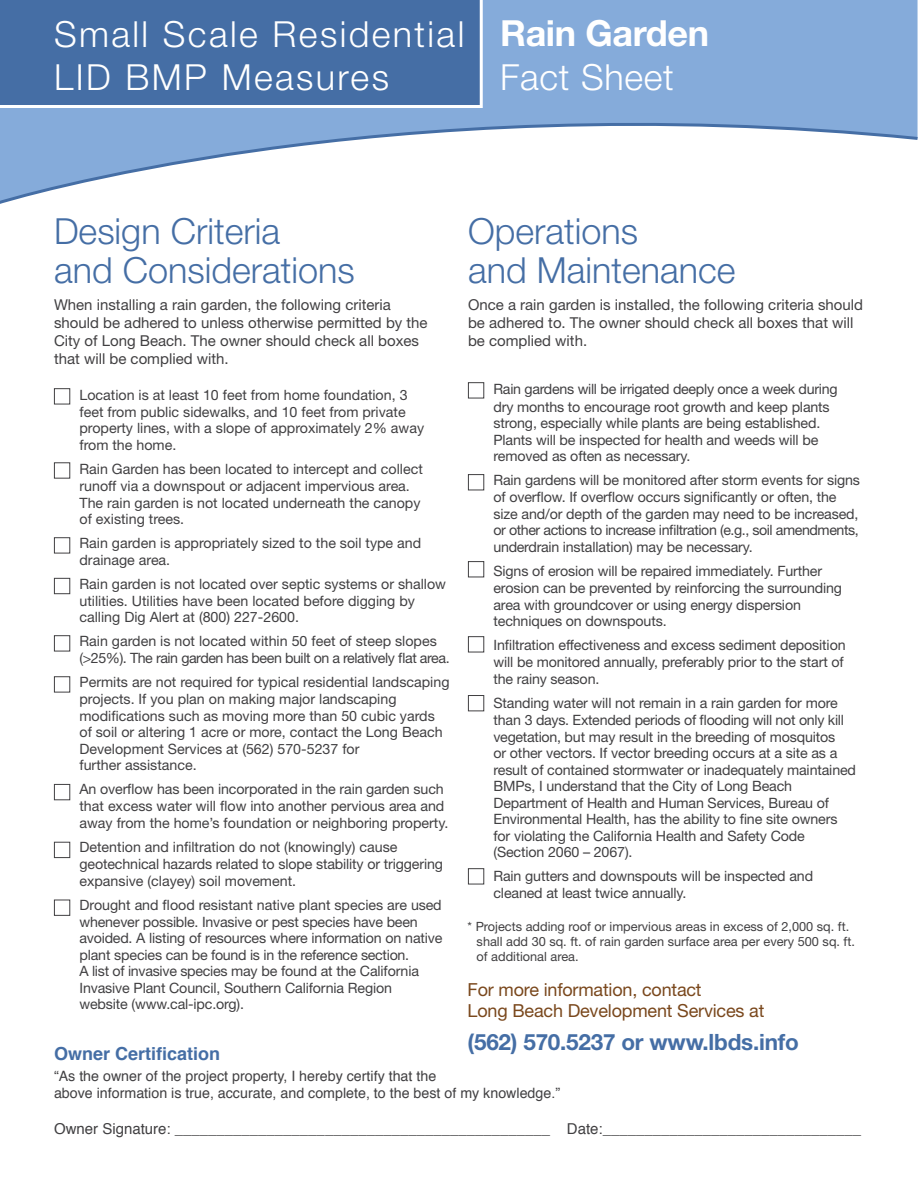
<style>
.page{position:relative;width:918px;height:1188px;background:#fff}
.page>*{position:absolute;margin:0;border:0;box-sizing:border-box;transform-origin:0 0}
.t1{font:300 36px/39px "Helvetica Neue";color:#456ea5}
.t2{font:300 36px/43.2px "Helvetica Neue";letter-spacing:.065em;color:#fff}
.t3{font:700 36px "Helvetica Neue";letter-spacing:-.01em;color:#fff}
.t4{font:700 22.5px "Helvetica Neue";letter-spacing:-.01em;color:#456ea5}
.t5{font:18px/21px "Helvetica Neue";letter-spacing:-.01em;color:#7a481d}
.t6{font:700 18px "Helvetica";color:#456ea5}
.t7{font:15px/18px "Helvetica Neue";color:#414042}
.t8{font:15px "Helvetica";color:#414042}
.t9{font:14.25px/16.6px "Helvetica Neue";letter-spacing:-.01em;color:#414042}
.t10{font:14.25px/17.2px "Helvetica";color:#414042}
.t11{font:14.25px/16.5px "Helvetica Neue";letter-spacing:-.03em;color:#414042}
.t12{font:12.75px/15px "Helvetica Neue";color:#414042}
</style>
<div class="page">
<div style="left:484px;top:0;width:434px;height:85px;background:#85abda"></div>
<svg style="left:0;top:85px;width:918px;height:119px"></svg>
<div style="left:0;top:0;width:484px;height:110px;background:#456ea5"></div>
<div style="left:54px;top:388px;width:16px;height:16px;border:1px solid #414042"></div>
<div style="left:54px;top:462px;width:16px;height:17px;border:1px solid #414042"></div>
<div style="left:54px;top:537px;width:16px;height:17px;border:1px solid #414042"></div>
<div style="left:54px;top:578px;width:16px;height:16px;border:1px solid #414042"></div>
<div style="left:54px;top:635px;width:16px;height:16px;border:1px solid #414042"></div>
<div style="left:54px;top:676px;width:16px;height:17px;border:1px solid #414042"></div>
<div style="left:54px;top:784px;width:16px;height:16px;border:1px solid #414042"></div>
<div style="left:54px;top:842px;width:16px;height:16px;border:1px solid #414042"></div>
<div style="left:54px;top:900px;width:16px;height:16px;border:1px solid #414042"></div>
<div style="left:468px;top:382px;width:16px;height:16px;border:1px solid #414042"></div>
<div style="left:468px;top:474px;width:16px;height:16px;border:1px solid #414042"></div>
<div style="left:468px;top:561px;width:16px;height:16px;border:1px solid #414042"></div>
<div style="left:468px;top:636px;width:16px;height:16px;border:1px solid #414042"></div>
<div style="left:468px;top:695px;width:16px;height:16px;border:1px solid #414042"></div>
<div style="left:468px;top:868px;width:16px;height:16px;border:1px solid #414042"></div>
<h1 class="t2" style="left:54px;top:11px;width:412px">Small Scale Residential<br>LID</h1>
<h1 class="t2" style="left:125px;top:55px;width:265px">BMP Measures</h1>
<h1 class="t3" style="left:500px;top:11px;width:211px">Rain Garden</h1>
<h1 class="t2" style="left:500px;top:55px;width:175px">Fact Sheet</h1>
<h1 class="t1" style="left:54px;top:211px;width:302px">Design Criteria<br>and Considerations</h1>
<p class="t7" style="left:54px;top:296px;width:375px">When installing a rain garden, the following criteria should be adhered to unless otherwise permitted by the City of Long Beach. The owner should check all boxes that will be complied with.</p>
<p class="t9" style="left:79px;top:387px;width:346px">Location is at least 10 feet from home foundation, 3 feet from public sidewalks, and 10 feet from private property lines, with a slope of approximately 2% away from the home.</p>
<p class="t9" style="left:79px;top:460px;width:345px">Rain Garden has been located to intercept and collect runoff via a downspout or adjacent impervious area.<br>The rain garden is not located underneath the canopy of existing trees.</p>
<p class="t9" style="left:79px;top:535px;width:343px">Rain garden is appropriately sized to the soil type and drainage area.</p>
<p class="t9" style="left:79px;top:575px;width:368px">Rain garden is not located over septic systems or shallow utilities. Utilities have been located before digging by calling Dig Alert at (800) 227-2600.</p>
<p class="t11" style="left:79px;top:633px;width:372px">Rain garden is not located within 50 feet of steep slopes (&gt;25%). The rain garden has been built on a relatively flat area.</p>
<p class="t9" style="left:54px;top:673px;width:13px">P</p>
<h1 class="t1" style="left:468px;top:211px;width:269px">Operations<br>and Maintenance</h1>
<p class="t7" style="left:468px;top:296px;width:397px">Once a rain garden is installed, the following criteria should be adhered to. The owner should check all boxes that will be complied with.</p>
<p class="t9" style="left:493px;top:381px;width:346px">Rain gardens will be irrigated deeply once a week during dry months to encourage root growth and keep plants strong, especially while plants are being established.</p>
<p class="t9" style="left:468px;top:431px;width:13px">P</p>
<p class="t9" style="left:493px;top:431px;width:326px;text-indent:9px">lants will be inspected for health and weeds will be removed as often as necessary.</p>
<p class="t9" style="left:493px;top:471px;width:368px">Rain gardens will be monitored after storm events for signs of overflow. If overflow occurs significantly or often, the size and/or depth of the garden may need to be increased, or other actions to increase infiltration (e.g., soil amendments, underdrain installation) may be necessary.</p>
<p class="t9" style="left:493px;top:562px;width:350px">Signs of erosion will be repaired immediately. Further erosion can be prevented by reinforcing the surrounding area with groundcover or using energy dispersion techniques on downspouts.</p>
<p class="t9" style="left:493px;top:636px;width:354px">Infiltration effectiveness and excess sediment deposition will be monitored annually, preferably prior to the start of the rainy season.</p>
<p class="t9" style="left:493px;top:694px;width:364px">Standing water will not remain in a rain garden for more than 3 days. Extended periods of flooding will not only kill vegetation, but may result in the breeding of mosquitos<br>or other vectors. If vector breeding occurs at a site as a result of contained stormwater or inadequately maintained BMPs, I understand that the City of Long Beach Department of H ealth and H uman Services, Bureau of</p>
<p class="t9" style="left:468px;top:811px;width:13px">E</p>
<p class="t9" style="left:79px;top:673px;width:372px;text-indent:9px">ermits are not required for typical residential landscaping projects. If you plan on making major landscaping modifications such as moving more than 50 cubic yards of soil or altering 1 acre or more, contact the Long Beach Development Services at (562) 570-5237 for<br>further assistance.</p>
<p class="t9" style="left:79px;top:780px;width:371px">An overflow has been incorporated in the rain garden such that excess water will flow into another pervious area and away from the home’s foundation or neighboring property.</p>
<p class="t9" style="left:79px;top:838px;width:365px">Detention and infiltration do not (knowingly) cause geotechnical hazards related to slope stability or triggering expansive (clayey) soil movement.</p>
<p class="t9" style="left:79px;top:896px;width:365px">Drought and flood resistant native plant species are used whenever possible. Invasive or pest species have been avoided. A listing of resources where information on native plant species can be found is in the reference section.<br>A list of invasive species may be found at the California Invasive Plant Council, Southern California Region website (www.cal-ipc.org).</p>
<p class="t9" style="left:493px;top:811px;width:346px;text-indent:9px">nvironmental H ealth, has the ability to fine site owners for violating the California H ealth and Safety Code (Section 2060 – 2067).</p>
<p class="t9" style="left:493px;top:868px;width:321px">Rain gutters and downspouts will be inspected and cleaned at least twice annually.</p>
<p class="t12" style="left:477px;top:919px;width:380px;text-indent:-9px">* Projects adding roof or impervious areas in excess of 2,000 sq. ft. shall add 30 sq. ft. of rain garden surface area per every 500 sq. ft. of additional area.</p>
<p class="t5" style="left:468px;top:979px;width:298px">For more information, contact<br>Long Beach Development Services at</p>
<h2 class="t4" style="left:468px;top:1028px;width:333px">(562) 570.5237 or www.lbds.info</h2>
<p class="t6" style="left:54px;top:1039px;width:168px">Owner Certification</p>
<p class="t10" style="left:54px;top:1068px;width:508px">“As the owner of the project property, I hereby certify that the<br>above information is true, accurate, and complete, to the best of my knowledge.”</p>
<p class="t8" style="left:54px;top:1117px;width:809px">Owner Signature: _____________________________________________ Date:_______________________________</p>
</div>
